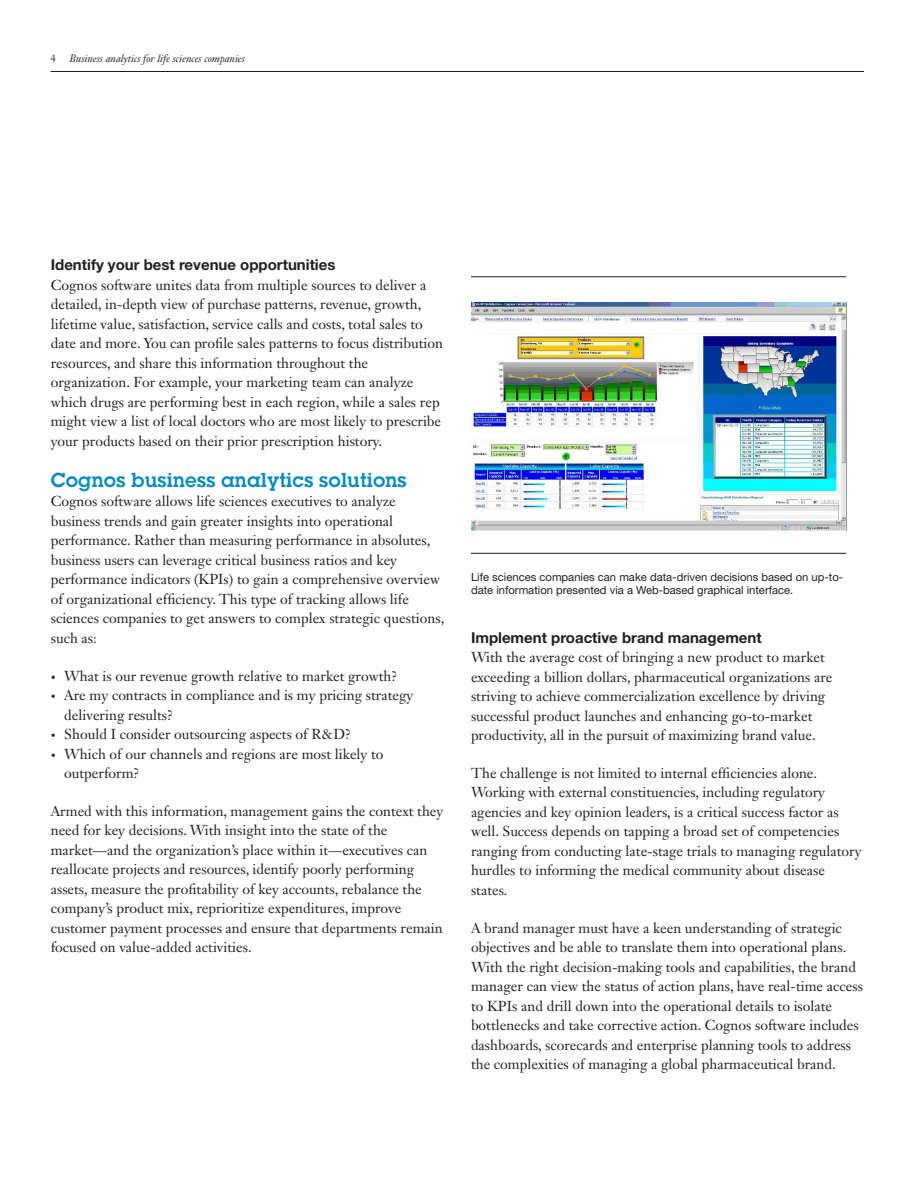
<style>
.page{position:relative;width:918px;height:1188px;background:#fff}
.page>*{position:absolute;margin:0;border:0;box-sizing:border-box;transform-origin:0 0}
._2A_head__color{font:18px "Lubalin Demi";color:#008ac0}
._2B_sub_head_1{font:700 15px "Helvetica Neue LT Std";color:#231f20}
._2C_body{font:14.25px/19.5px "Janson Text LT Std";color:#231f20}
._2D_body_bulleted_1{font:14.25px/19.5px "Janson Text LT Std";color:#231f20}
._2C_body-2{font:11.25px/13.5px "Helvetica Neue LT Std";color:#231f20}
.t1{font:italic 10.5px "Janson Text LT Std";color:#231f20}
.t2{font:10.5px "Janson Text LT Std";color:#231f20}
.s1{font-size:9.75px}
</style>
<div class="page">
<hr style="left:51px;top:71px;width:813px;height:1px;background:#231f20">
<hr style="left:471px;top:276px;width:375px;height:1px;background:#231f20">
<img style="left:471px;top:303px;width:375px;height:227px">
<hr style="left:471px;top:553px;width:375px;height:1px;background:#231f20">
<p class="t2" style="left:51px;top:52px;width:7px">4</p>
<p class="t1" style="left:70px;top:52px;width:177px">Business analytics for life sciences companies</p>
<p class="_2B_sub_head_1" style="left:51px;top:256px;width:286px">Identify your best revenue opportunities</p>
<p class="_2C_body" style="left:51px;top:275px;width:394px">Cognos software unites data from multiple sources to deliver a detailed, in-depth view of purchase patterns, revenue, growth, lifetime value, satisfaction, service calls and costs, total sales to date and more. You can profile sales patterns to focus distribution resources, and share this information throughout the organization. For example, your marketing team can analyze which drugs are performing best in each region, while a sales rep might view a list of local doctors who are most likely to prescribe your products based on their prior prescription history.</p>
<p class="_2A_head__color" style="left:51px;top:467px;width:358px">Cognos business analytics solutions</p>
<p class="_2C_body" style="left:51px;top:491px;width:395px">Cognos software allows life sciences executives to analyze business trends and gain greater insights into operational performance. Rather than measuring performance in absolutes, business users can leverage critical business ratios and key performance indicators (KPIs) to gain a comprehensive overview of organizational efficiency. This type of tracking allows life sciences companies to get answers to complex strategic questions, such as:</p>
<p class="_2D_body_bulleted_1" style="left:51px;top:666px;width:348px"><span class="s1">•</span> What is our revenue growth relative to market growth?</p>
<p class="_2D_body_bulleted_1" style="left:64px;top:685px;width:351px;text-indent:-14px"><span class="s1">•</span> Are my contracts in compliance and is my pricing strategy delivering results?</p>
<p class="_2D_body_bulleted_1" style="left:51px;top:724px;width:302px"><span class="s1">•</span> Should I consider outsourcing aspects of R&amp;D?</p>
<p class="_2D_body_bulleted_1" style="left:64px;top:744px;width:321px;text-indent:-14px"><span class="s1">•</span> Which of our channels and regions are most likely to outperform?</p>
<p class="_2C_body" style="left:51px;top:801px;width:394px">Armed with this information, management gains the context they need for key decisions. With insight into the state of the market—and the organization’s place within it—executives can reallocate projects and resources, identify poorly performing assets, measure the profitability of key accounts, rebalance the company’s product mix, reprioritize expenditures, improve customer payment processes and ensure that departments remain focused on value-added activities.</p>
<p class="_2C_body-2" style="left:471px;top:570px;width:374px">Life sciences companies can make data-driven decisions based on up-to&shy;date information presented via a Web-based graphical interface.</p>
<p class="_2B_sub_head_1" style="left:471px;top:628px;width:292px">Implement proactive brand management</p>
<p class="_2C_body" style="left:471px;top:647px;width:363px">With the average cost of bringing a new product to market exceeding a billion dollars, pharmaceutical organizations are striving to achieve commercialization excellence by driving successful product launches and enhancing go-to-market productivity, all in the pursuit of maximizing brand value.</p>
<p class="_2C_body" style="left:471px;top:763px;width:392px">The challenge is not limited to internal efficiencies alone.<br>Working with external constituencies, including regulatory agencies and key opinion leaders, is a critical success factor as well. Success depends on tapping a broad set of competencies ranging from conducting late-stage trials to managing regulatory hurdles to informing the medical community about disease states.</p>
<p class="_2C_body" style="left:471px;top:918px;width:394px">A brand manager must have a keen understanding of strategic objectives and be able to translate them into operational plans.<br>With the right decision-making tools and capabilities, the brand manager can view the status of action plans, have real-time access to KPIs and drill down into the operational details to isolate bottlenecks and take corrective action. Cognos software includes dashboards, scorecards and enterprise planning tools to address the complexities of managing a global pharmaceutical brand.</p>
</div>
